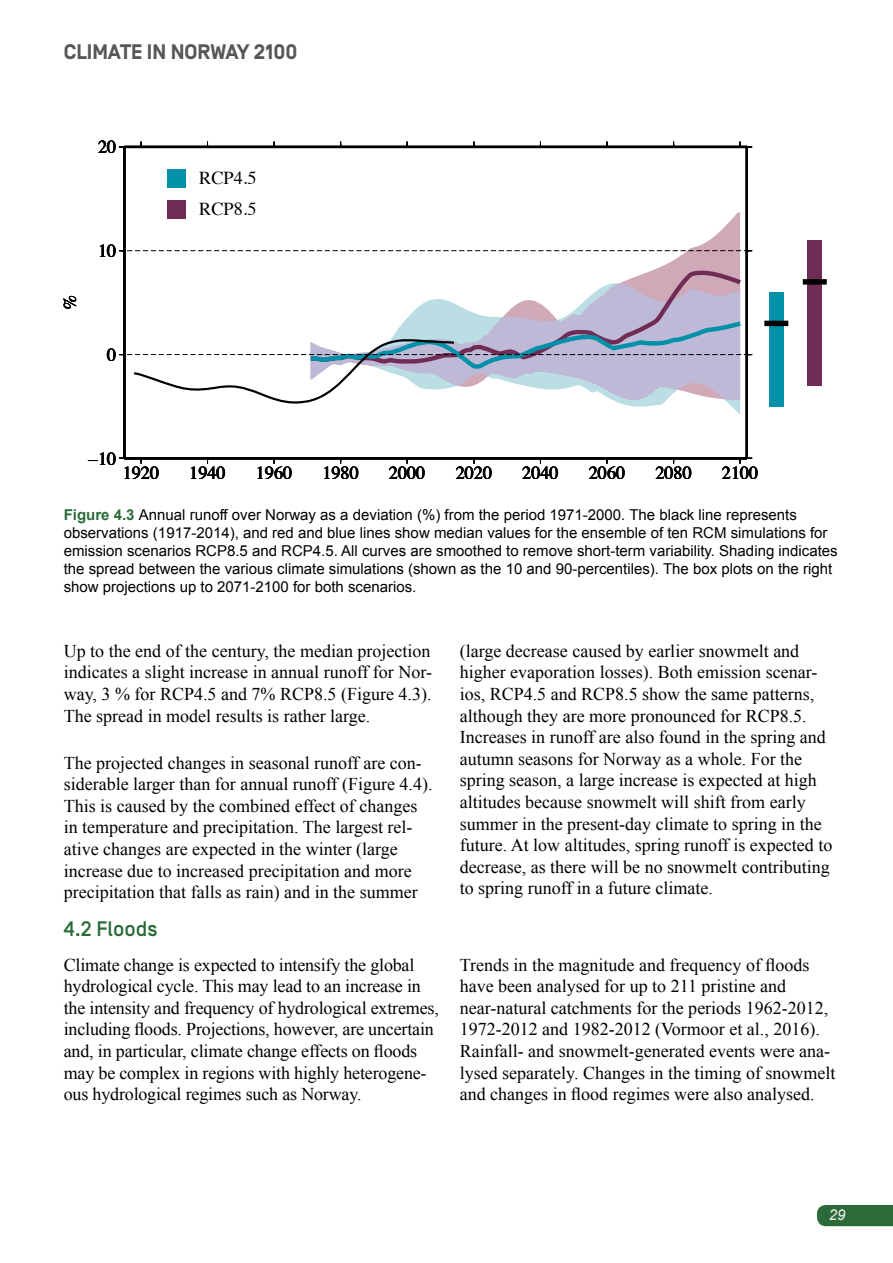
<style>
.page{position:relative;width:893px;height:1263px;background:#fff}
.page>*{position:absolute;margin:0;border:0;box-sizing:border-box;transform-origin:0 0}
.t1{font:700 21px "Simplon BP";color:#575756}
.t2{font:500 21px "Simplon BP";color:#2b6b39}
.t3{font:18.3px/31.2px "Times";color:#000}
.t4{font:18px/21.6px "Times New Roman";color:#000}
.t5{font:15px/18px "Arial";color:#000}
.t6{font:italic 15px "Arial";color:#ededed}
.s1{font-weight:700;color:#2b6b39}
</style>
<div class="page">
<div style="left:817px;top:1205px;width:76px;height:21px;background:#2b6b39"></div>
<svg style="left:311px;top:212px;width:429px;height:57px"></svg>
<hr style="left:746px;top:147px;width:2px;height:311px;background:#000">
<hr style="left:124px;top:146px;width:623px;height:2px;background:#000">
<hr style="left:123px;top:147px;width:2px;height:311px;background:#000">
<hr style="left:124px;top:457px;width:623px;height:2px;background:#000">
<svg style="left:119px;top:269px;width:633px;height:136px"></svg>
<svg style="left:119px;top:250px;width:633px;height:1px"></svg>
<div style="left:769px;top:292px;width:14px;height:114px;background:#0090a8"></div>
<div style="left:764px;top:321px;width:24px;height:5px;background:#000"></div>
<div style="left:807px;top:240px;width:15px;height:145px;background:#712c56"></div>
<div style="left:803px;top:279px;width:24px;height:6px;background:#000"></div>
<div style="left:167px;top:169px;width:18px;height:18px;background:#0090a8"></div>
<div style="left:167px;top:200px;width:18px;height:18px;background:#712c56"></div>
<p class="t1" style="left:64px;top:39px;width:235px">CLIMATE IN NORWAY 2100</p>
<p class="t3" style="left:98px;top:130px;width:20px">20</p>
<p class="t3" style="left:53px;top:310px;width:17px;rotate:-90deg">%</p>
<p class="t3" style="left:98px;top:234px;width:20px">10</p>
<p class="t3" style="left:107px;top:337px;width:11px">0</p>
<p class="t3" style="left:199px;top:161px;width:59px">RCP4.5<br>RCP8.5</p>
<p class="t3" style="left:88px;top:441px;width:30px">−10</p>
<p class="t3" style="left:123px;top:455px;width:38px">1920</p>
<p class="t3" style="left:189px;top:455px;width:38px">1940</p>
<p class="t3" style="left:256px;top:455px;width:38px">1960</p>
<p class="t3" style="left:322px;top:455px;width:38px">1980</p>
<p class="t3" style="left:389px;top:455px;width:38px">2000</p>
<p class="t3" style="left:456px;top:455px;width:38px">2020</p>
<p class="t3" style="left:522px;top:455px;width:38px">2040</p>
<p class="t3" style="left:589px;top:455px;width:38px">2060</p>
<p class="t3" style="left:655px;top:455px;width:38px">2080</p>
<p class="t3" style="left:722px;top:455px;width:38px">2100</p>
<p class="t5" style="left:64px;top:506px;width:775px"><span class="s1">Figure 4.3</span> Annual runoff over Norway as a deviation (%) from the period 1971-2000. The black line represents observations (1917-2014), and red and blue lines show median values for the ensemble of ten RCM simulations for emission scenarios RCP8.5 and RCP4.5. All curves are smoothed to remove short-term variability. Shading indicates the spread between the various climate simulations (shown as the 10 and 90-percentiles). The box plots on the right show projections up to 2071-2100 for both scenarios.</p>
<p class="t4" style="left:64px;top:640px;width:370px;text-align:justify">Up to the end of the century, the median projection indicates a slight increase in annual runoff for Nor&shy;way, 3 % for RCP4.5 and 7% RCP8.5 (Figure 4.3).<br>The spread in model results is rather large.</p>
<p class="t4" style="left:64px;top:751px;width:370px">The projected changes in seasonal runoff are con&shy;siderable larger than for annual runoff (Figure 4.4).<br>This is caused by the combined effect of changes in temperature and precipitation. The largest rel&shy;ative changes are expected in the winter (large increase due to increased precipitation and more precipitation that falls as rain) and in the summer</p>
<p class="t4" style="left:460px;top:640px;width:374px">(large decrease caused by earlier snowmelt and higher evaporation losses). Both emission scenar&shy;ios, RCP4.5 and RCP8.5 show the same patterns, although they are more pronounced for RCP8.5.<br>Increases in runoff are also found in the spring and autumn seasons for Norway as a whole. For the spring season, a large increase is expected at high altitudes because snowmelt will shift from early summer in the present-day climate to spring in the future. At low altitudes, spring runoff is expected to decrease, as there will be no snowmelt contributing to spring runoff in a future climate.</p>
<p class="t2" style="left:64px;top:917px;width:95px">4.2 Floods</p>
<p class="t4" style="left:64px;top:953px;width:377px">Climate change is expected to intensify the global hydrological cycle. This may lead to an increase in the intensity and frequency of hydrological extremes, including floods. Projections, however, are uncertain and, in particular, climate change effects on floods may be complex in regions with highly heterogene&shy;ous hydrological regimes such as Norway.</p>
<p class="t4" style="left:460px;top:953px;width:377px">Trends in the magnitude and frequency of floods have been analysed for up to 211 pristine and near-natural catchments for the periods 1962-2012, 1972-2012 and 1982-2012 (Vormoor et al., 2016).<br>Rainfall- and snowmelt-generated events were ana&shy;lysed separately. Changes in the timing of snowmelt and changes in flood regimes were also analysed.</p>
<p class="t6" style="left:829px;top:1205px;width:18px">29</p>
</div>
